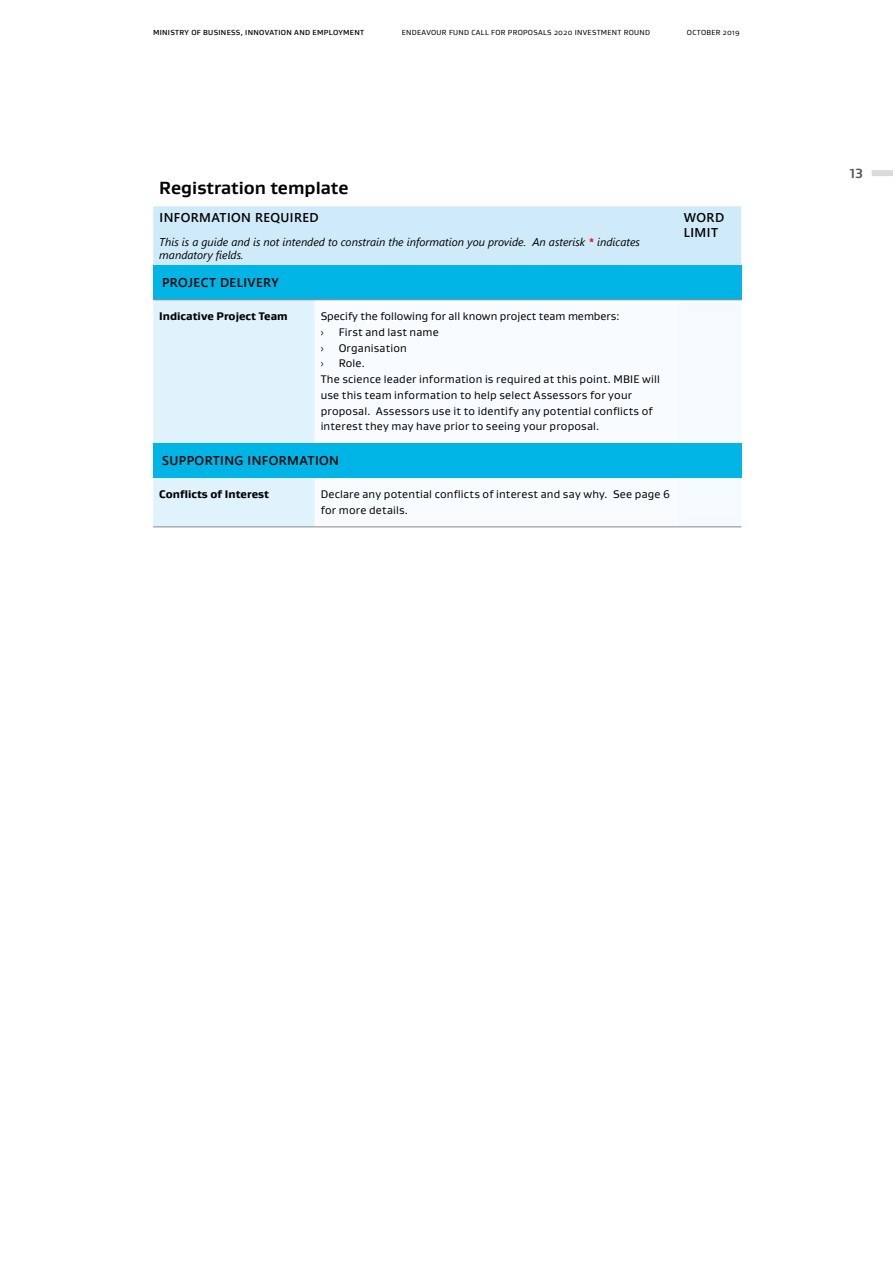
<style>
.page{position:relative;width:893px;height:1263px;background:#fff}
.page>*{position:absolute;margin:0;border:0;box-sizing:border-box;transform-origin:0 0}
.Heading_1_Gustan{font:700 18px "Gustan";color:#000}
.t1{font:700 13.5px "Gustan";color:#575756}
.Table_Text{font:600 12.75px "Segoe UI";letter-spacing:.035em;color:#000}
.Table_Heading{font:600 12.75px/15.3px "Segoe UI";letter-spacing:.035em;color:#000}
.Body_text_Gustan{font:11.25px/15.8px "Gustan";letter-spacing:.015em;color:#000}
.Table_text_Gustan{font:11.25px/15.8px "Gustan";letter-spacing:.015em;color:#000}
.Table_Text-2{font:italic 11.25px/13.5px "Segoe UI";color:#000}
.Table_text_xbold_Gus{font:800 11.25px "Gustan";color:#000}
.t2{font:11.25px "Myriad Pro";color:#000}
.t3{font:7.5px "Gustan";letter-spacing:.04em;color:#000}
.t4{font:500 7.5px "Gustan";letter-spacing:.04em;color:#000}
.s1{font-weight:700;font-style:normal;color:#f00}
</style>
<div class="page">
<div style="left:872px;top:170px;width:21px;height:6px;background:#dadada"></div>
<div style="left:153px;top:206px;width:588px;height:59px;background:#cfebf9"></div>
<div style="left:153px;top:265px;width:588px;height:35px;background:#00b5e5"></div>
<div style="left:153px;top:300px;width:162px;height:227px;background:#e0f2fc"></div>
<svg style="left:315px;top:300px;width:362px;height:227px"></svg>
<div style="left:677px;top:300px;width:64px;height:227px;background:#f4fafe"></div>
<div style="left:153px;top:443px;width:588px;height:35px;background:#00b5e5"></div>
<hr style="left:153px;top:527px;width:162px;height:1px;background:#878787">
<hr style="left:315px;top:527px;width:362px;height:1px;background:#878787">
<hr style="left:677px;top:527px;width:64px;height:1px;background:#878787">
<hr style="left:153px;top:299px;width:162px;height:1px;background:#878787">
<hr style="left:315px;top:299px;width:362px;height:1px;background:#878787">
<hr style="left:677px;top:299px;width:64px;height:1px;background:#878787">
<p class="t4" style="left:153px;top:27px;width:212px">MINISTRY OF BUSINESS, INNOVATION AND EMPLOYMENT</p>
<p class="t3" style="left:402px;top:27px;width:250px">ENDEAVOUR FUND CALL FOR PROPOSALS 2020 INVESTMENT ROUND</p>
<p class="t3" style="left:687px;top:27px;width:55px">OCTOBER 2019</p>
<p class="Heading_1_Gustan" style="left:159px;top:176px;width:191px">Registration template</p>
<p class="Table_Heading" style="left:159px;top:208px;width:161px">INFORMATION REQUIRED</p>
<p class="Table_Text-2" style="left:159px;top:233px;width:482px">This is a guide and is not intended to constrain the information you provide. An asterisk <span class="s1">*</span> indicates mandatory fields.</p>
<p class="Table_Text" style="left:162px;top:270px;width:118px">PROJECT DELIVERY</p>
<p class="Table_text_xbold_Gus" style="left:159px;top:309px;width:130px">Indicative Project Team</p>
<p class="Table_text_Gustan" style="left:321px;top:308px;width:300px">Specify the following for all known project team members:</p>
<p class="t2" style="left:321px;top:325px;width:4px">›</p>
<p class="Body_text_Gustan" style="left:339px;top:324px;width:102px">First and last name</p>
<p class="t2" style="left:321px;top:341px;width:4px">›</p>
<p class="Body_text_Gustan" style="left:339px;top:340px;width:70px">Organisation</p>
<p class="t2" style="left:321px;top:357px;width:4px">›</p>
<p class="Body_text_Gustan" style="left:339px;top:355px;width:28px">Role.</p>
<p class="Body_text_Gustan" style="left:321px;top:371px;width:341px">The science leader information is required at this point. MBIE will use this team information to help select Assessors for your proposal. Assessors use it to identify any potential conflicts of interest they may have prior to seeing your proposal.</p>
<p class="Table_Text" style="left:162px;top:449px;width:179px">SUPPORTING INFORMATION</p>
<p class="Table_text_xbold_Gus" style="left:159px;top:487px;width:111px">Conflicts of Interest</p>
<p class="Table_text_Gustan" style="left:321px;top:486px;width:351px">Declare any potential conflicts of interest and say why. See page 6 for more details.</p>
<p class="Table_Heading" style="left:684px;top:208px;width:42px">WORD<br>LIMIT</p>
<p class="t1" style="left:850px;top:164px;width:15px">13</p>
</div>
